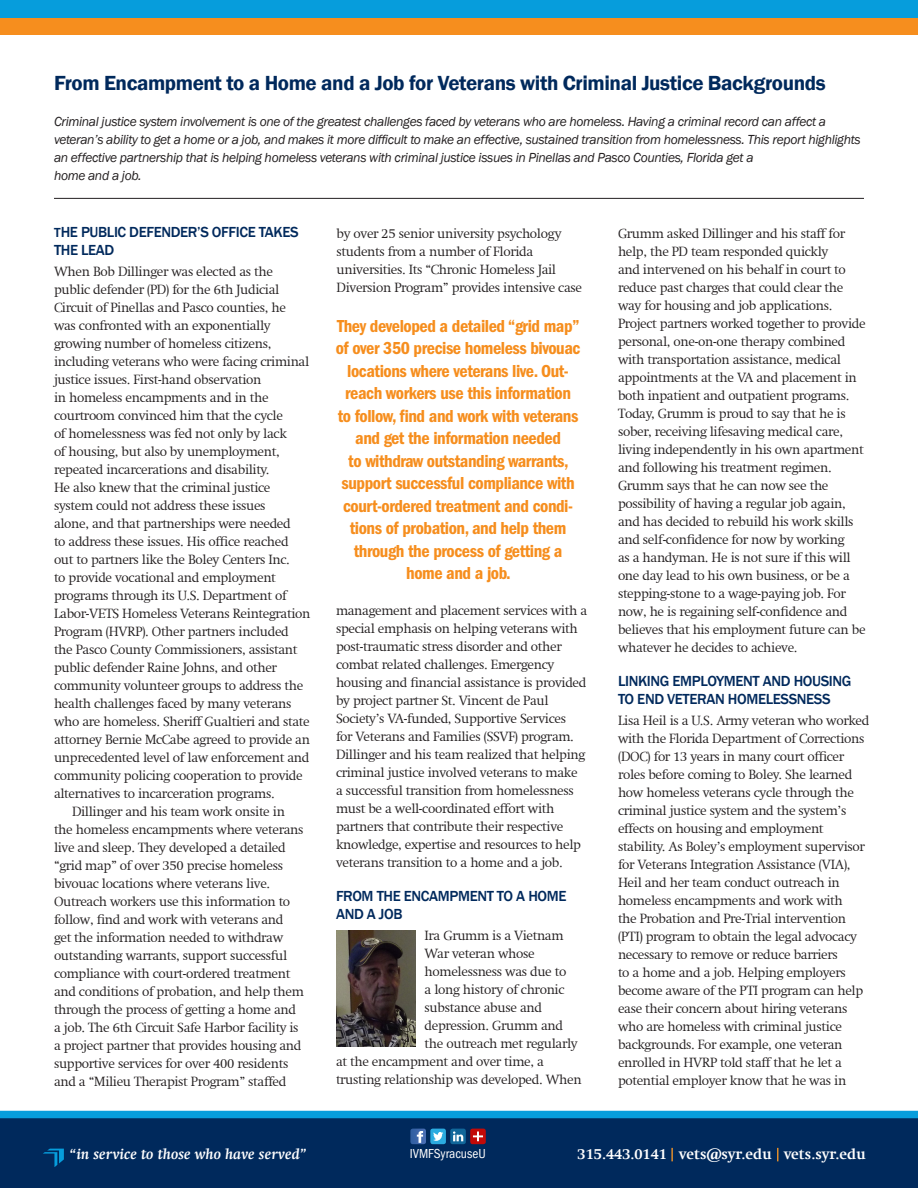
<style>
.page{position:relative;width:918px;height:1188px;background:#fff}
.page>*{position:absolute;margin:0;border:0;box-sizing:border-box;transform-origin:0 0}
.t1{font:600 21px "Franklin Gothic";letter-spacing:-.02em;color:#00295c}
.Quote_2{font:600 condensed 18px/22.5px "Franklin Gothic";letter-spacing:-.025em;color:#f68e1e;text-align:center}
.t2{font:500 15px/18px "Franklin Gothic";letter-spacing:-.025em;color:#00295c}
.t3{font:700 15px "Swift Com";color:#fff}
.t4{font:italic 700 15px "Swift Com";color:#fff}
.Main_body_text{font:300 13.5px/18px "Swift Com";letter-spacing:-.025em;color:#231f20}
.Main_body_text-2{font:italic 13.5px/18px "Franklin Gothic";letter-spacing:-.025em;color:#231f20}
.t5{font:condensed 13.5px "ITC Franklin Gothic Std";color:#fff}
.s1{font-size:13.5px}
</style>
<div class="page">
<div style="left:0;top:17px;width:918px;height:18px;background:#f68e1e"></div>
<div style="left:0;top:0;width:918px;height:17px;background:#069ddc"></div>
<div style="left:0;top:1112px;width:918px;height:76px;background:#00295c"></div>
<div style="left:0;top:1111px;width:918px;height:7px;background:#069ddc"></div>
<hr style="left:54px;top:198px;width:810px;height:1px;background:#231f20">
<img style="left:337px;top:931px;width:79px;height:116px">
<svg style="left:43px;top:1149px;width:21px;height:18px"></svg>
<div style="left:430px;top:1129px;width:16px;height:15px;background:#2babe0;border-radius:2px"></div>
<svg style="left:433px;top:1132px;width:10px;height:9px"></svg>
<div style="left:470px;top:1129px;width:16px;height:15px;background:#c20a08;border-radius:2px"></div>
<svg style="left:473px;top:1132px;width:10px;height:9px"></svg>
<svg style="left:410px;top:1129px;width:16px;height:15px"></svg>
<svg style="left:450px;top:1129px;width:16px;height:15px"></svg>
<svg style="left:671px;top:1148px;width:2px;height:13px"></svg>
<svg style="left:777px;top:1148px;width:1px;height:13px"></svg>
<p class="t1" style="left:54px;top:70px;width:773px">From Encampment to a Home and a Job for Veterans with Criminal Justice Backgrounds</p>
<p class="Main_body_text-2" style="left:54px;top:113px;width:808px">Criminal justice system involvement is one of the greatest challenges faced by veterans who are homeless. Having a criminal record can affect a veteran’s ability to get a home or a job, and makes it more difficult to make an effective, sustained transition from homelessness. This report highlights an effective partnership that is helping homeless veterans with criminal justice issues in Pinellas and Pasco Counties, Florida get a<br>home and a job.</p>
<p class="t2" style="left:54px;top:223px;width:246px"><span class="s1">T</span>HE PUBLIC DEFENDER’S OFFICE TAKES<br>THE LEAD</p>
<p class="Main_body_text" style="left:54px;top:263px;width:258px">When Bob Dillinger was elected as the public defender (PD) for the 6th Judicial Circuit of Pinellas and Pasco counties, he was confronted with an exponentially growing number of homeless citizens, including veterans who were facing criminal justice issues. First-hand observation<br>in homeless encampments and in the courtroom convinced him that the cycle<br>of homelessness was fed not only by lack<br>of housing, but also by unemployment, repeated incarcerations and disability.<br>He also knew that the criminal justice system could not address these issues<br>alone, and that partnerships were needed<br>to address these issues. His office reached out to partners like the Boley Centers Inc.<br>to provide vocational and employment programs through its U.S. Department of Labor-VETS Homeless Veterans Reintegration Program (HVRP). Other partners included the Pasco County Commissioners, assistant public defender Raine Johns, and other community volunteer groups to address the health challenges faced by many veterans who are homeless. Sheriff Gualtieri and state attorney Bernie McCabe agreed to provide an unprecedented level of law enforcement and community policing cooperation to provide alternatives to incarceration programs.</p>
<p class="Main_body_text" style="left:54px;top:803px;width:251px;text-indent:18px">Dillinger and his team work onsite in the homeless encampments where veterans live and sleep. They developed a detailed “grid map” of over 350 precise homeless bivouac locations where veterans live.<br>Outreach workers use this information to follow, find and work with veterans and get the information needed to withdraw outstanding warrants, support successful compliance with court-ordered treatment and conditions of probation, and help them through the process of getting a home and a job. The 6th Circuit Safe Harbor facility is a project partner that provides housing and supportive services for over 400 residents and a “Milieu Therapist Program” staffed</p>
<p class="Main_body_text" style="left:337px;top:224px;width:247px">by over 25 senior university psychology students from a number of Florida universities. Its “Chronic Homeless Jail Diversion Program” provides intensive case</p>
<p class="Quote_2" style="left:336px;top:315px;width:246px">They developed a detailed “grid map” of over 350 precise homeless bivouac locations where veterans live. Out&shy;reach workers use this information<br>to follow, find and work with veterans and get the information needed<br>to withdraw outstanding warrants, support successful compliance with court-ordered treatment and condi&shy;tions of probation, and help them through the process of getting a home and a job.</p>
<p class="Main_body_text" style="left:336px;top:601px;width:253px">management and placement services with a special emphasis on helping veterans with post-traumatic stress disorder and other combat related challenges. Emergency housing and financial assistance is provided by project partner St. Vincent de Paul Society’s VA-funded, Supportive Services<br>for Veterans and Families (SSVF) program.<br>Dillinger and his team realized that helping criminal justice involved veterans to make a successful transition from homelessness must be a well-coordinated effort with partners that contribute their respective knowledge, expertise and resources to help veterans transition to a home and a job.</p>
<p class="t2" style="left:336px;top:887px;width:232px">FROM THE ENCAMPMENT TO A HOME<br>AND A JOB</p>
<p class="Main_body_text" style="left:425px;top:927px;width:141px">Ira Grumm is a Vietnam</p>
<p class="Main_body_text" style="left:425px;top:945px;width:112px">War veteran whose</p>
<p class="Main_body_text" style="left:425px;top:963px;width:143px">homelessness was due to</p>
<p class="Main_body_text" style="left:425px;top:981px;width:141px">a long history of chronic</p>
<p class="Main_body_text" style="left:425px;top:999px;width:119px">substance abuse and</p>
<p class="Main_body_text" style="left:425px;top:1017px;width:140px">depression. Grumm and</p>
<p class="Main_body_text" style="left:425px;top:1035px;width:155px">the outreach met regularly</p>
<p class="Main_body_text" style="left:336px;top:1053px;width:209px">at the encampment and over time, a</p>
<p class="Main_body_text" style="left:336px;top:1071px;width:247px">trusting relationship was developed. When</p>
<p class="Main_body_text" style="left:618px;top:224px;width:249px">Grumm asked Dillinger and his staff for help, the PD team responded quickly<br>and intervened on his behalf in court to reduce past charges that could clear the way for housing and job applications.<br>Project partners worked together to provide personal, one-on-one therapy combined with transportation assistance, medical appointments at the VA and placement in both inpatient and outpatient programs.<br>Today, Grumm is proud to say that he is sober, receiving lifesaving medical care, living independently in his own apartment and following his treatment regimen.<br>Grumm says that he can now see the possibility of having a regular job again, and has decided to rebuild his work skills and self-confidence for now by working<br>as a handyman. He is not sure if this will one day lead to his own business, or be a stepping-stone to a wage-paying job. For now, he is regaining self-confidence and believes that his employment future can be whatever he decides to achieve.</p>
<p class="t2" style="left:618px;top:673px;width:235px">LINKING EMPLOYMENT AND HOUSING<br>TO END VETERAN HOMELESSNESS</p>
<p class="Main_body_text" style="left:618px;top:712px;width:253px">Lisa Heil is a U.S. Army veteran who worked with the Florida Department of Corrections (DOC) for 13 years in many court officer roles before coming to Boley. She learned how homeless veterans cycle through the criminal justice system and the system’s effects on housing and employment stability. As Boley’s employment supervisor for Veterans Integration Assistance (VIA), Heil and her team conduct outreach in homeless encampments and work with<br>the Probation and Pre-Trial intervention (PTI) program to obtain the legal advocacy necessary to remove or reduce barriers<br>to a home and a job. Helping employers become aware of the PTI program can help ease their concern about hiring veterans who are homeless with criminal justice backgrounds. For example, one veteran enrolled in HVRP told staff that he let a potential employer know that he was in</p>
<p class="t4" style="left:69px;top:1144px;width:239px">“in service to those who have served”</p>
<p class="t5" style="left:410px;top:1146px;width:77px">IVMFSyracuseU</p>
<p class="t3" style="left:578px;top:1145px;width:290px">315.443.0141 vets@syr.edu vets.syr.edu</p>
</div>
